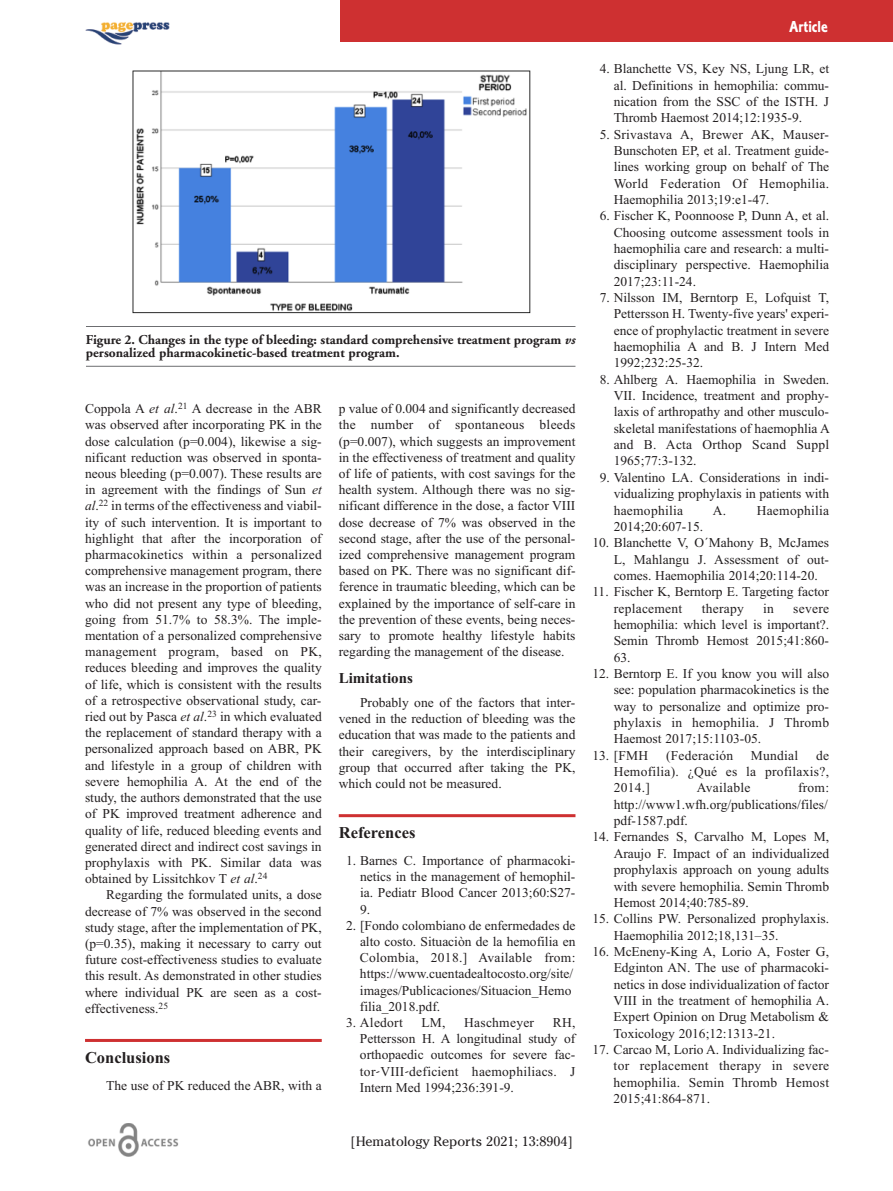
<style>
.page{position:relative;width:893px;height:1191px;background:#fff}
.page>*{position:absolute;margin:0;border:0;box-sizing:border-box;transform-origin:0 0}
.t1{font:700 16.5px "Times New Roman";color:#231f20}
.t2{font:16.5px "Corinthian Bold Condensed Plain";color:#fff}
.t3{font:700 15px "Times New Roman";color:#231f20}
.t4{font:13.5px/16.2px "Times New Roman";color:#231f20;text-align:justify}
.t5{font:700 13.5px/13.5px "Adobe Garamond";color:#231f20}
.t6{font:13.5px "Times New Roman";letter-spacing:.02em;color:#231f20}
.t7{font:13.5px "Cheltenham";color:#231f20}
.s1{font-style:italic}
.s2{font-family:"Trattatello"}
</style>
<div class="page">
<hr style="left:85px;top:1039px;width:237px;height:3px;background:#ce3031">
<hr style="left:339px;top:814px;width:236px;height:3px;background:#ce3031">
<div style="left:340px;top:0;width:553px;height:42px;background:#ce3031"></div>
<img style="left:88px;top:1123px;width:91px;height:34px">
<img style="left:86px;top:22px;width:84px;height:23px">
<hr style="left:86px;top:326px;width:489px;height:1px;background:#6c6d70">
<hr style="left:86px;top:366px;width:489px;height:1px;background:#6c6d70">
<img style="left:132px;top:70px;width:399px;height:244px">
<p class="t5" style="left:86px;top:334px;width:491px">Figure 2. Changes in the type of bleeding: standard comprehensive treatment program <span class="s1">vs </span>personalized pharmacokinetic-based treatment program.</p>
<p class="t4" style="left:85px;top:400px;width:238px">Coppola A <span class="s1">et al</span>.<sup>21</sup> A decrease in the ABR was observed after incorporating PK in the dose calculation (p=0.004), likewise a sig&shy;nificant reduction was observed in sponta&shy;neous bleeding (p=0.007). These results are in agreement with the findings of Sun <span class="s1">et al</span>.<sup>22</sup> in terms of the effectiveness and viabil&shy;ity of such intervention. It is important to highlight that after the incorporation of pharmacokinetics within a personalized comprehensive management program, there was an increase in the proportion of patients who did not present any type of bleeding, going from 51.7% to 58.3%. The imple&shy;mentation of a personalized comprehensive management program, based on PK, reduces bleeding and improves the quality of life, which is consistent with the results of a retrospective observational study, car&shy;ried out by Pasca <span class="s1">et al</span>.<sup>23</sup> in which evaluated the replacement of standard therapy with a personalized approach based on ABR, PK and lifestyle in a group of children with severe hemophilia A. At the end of the study, the authors demonstrated that the use of PK improved treatment adherence and quality of life, reduced bleeding events and generated direct and indirect cost savings in prophylaxis with PK. Similar data was obtained by Lissitchkov T <span class="s1">et al</span>.<sup>24</sup></p>
<p class="t4" style="left:85px;top:886px;width:238px;text-indent:21px">Regarding the formulated units, a dose decrease of 7% was observed in the second study stage, after the implementation of PK, (p=0.35), making it necessary to carry out future cost-effectiveness studies to evaluate this result. As demonstrated in other studies where individual PK are seen as a cost&shy;effectiveness.<sup>25</sup></p>
<p class="t1" style="left:85px;top:1047px;width:87px">Conclusions</p>
<p class="t4" style="left:106px;top:1077px;width:217px">The use of PK reduced the ABR, with a</p>
<p class="t4" style="left:339px;top:400px;width:238px">p value of 0.004 and significantly decreased the number of spontaneous bleeds (p=0.007), which suggests an improvement in the effectiveness of treatment and quality of life of patients, with cost savings for the health system. Although there was no sig&shy;nificant difference in the dose, a factor VIII dose decrease of 7% was observed in the second stage, after the use of the personal&shy;ized comprehensive management program based on PK. There was no significant dif&shy;ference in traumatic bleeding, which can be explained by the importance of self-care in the prevention of these events, being neces&shy;sary to promote healthy lifestyle habits regarding the management of the disease.</p>
<p class="t3" style="left:339px;top:669px;width:76px">Limitations</p>
<p class="t4" style="left:339px;top:694px;width:238px;text-indent:21px">Probably one of the factors that inter&shy;vened in the reduction of bleeding was the education that was made to the patients and their caregivers, by the interdisciplinary group that occurred after taking the PK, which could not be measured.</p>
<p class="t1" style="left:339px;top:823px;width:78px">References</p>
<p class="t4" style="left:360px;top:852px;width:217px;text-indent:-14px">1. Barnes C. Importance of pharmacoki&shy;netics in the management of hemophil&shy;ia. Pediatr Blood Cancer 2013;60:S27- 9.</p>
<p class="t4" style="left:360px;top:917px;width:217px;text-align:left;text-indent:-14px">2. [Fondo colombiano de enfermedades de alto costo. Situaciòn de la hemofilia en Colombia, 2018.] Available from: https://www.cuentadealtocosto.org/site/ images/Publicaciones/Situacion_Hemo filia_2018.pdf.</p>
<p class="t6" style="left:346px;top:1014px;width:58px">3. Aledort</p>
<p class="t4" style="left:421px;top:1014px;width:26px">LM,</p>
<p class="t6" style="left:464px;top:1014px;width:71px">Haschmeyer</p>
<p class="t4" style="left:360px;top:1014px;width:217px;text-indent:193px">RH, Pettersson H. A longitudinal study of orthopaedic outcomes for severe fac&shy;tor<span class="s2">-</span>VIII<span class="s2">-</span>deficient haemophiliacs. J Intern Med 1994;236:391-9.</p>
<p class="t7" style="left:351px;top:1133px;width:224px">[Hematology Reports 2021; 13:8904]</p>
<p class="t2" style="left:789px;top:21px;width:40px">Article</p>
<p class="t4" style="left:614px;top:60px;width:217px;text-indent:-14px">4. Blanchette VS, Key NS, Ljung LR, et al. Definitions in hemophilia: commu&shy;nication from the SSC of the ISTH. J Thromb Haemost 2014;12:1935-9.</p>
<p class="t4" style="left:614px;top:126px;width:217px;text-indent:-14px">5. Srivastava A, Brewer AK, Mauser-Bunschoten EP, et al. Treatment guide&shy;lines working group on behalf of The World Federation Of Hemophilia.<br>Haemophilia 2013;19:e1-47.</p>
<p class="t4" style="left:614px;top:207px;width:217px;text-indent:-14px">6. Fischer K, Poonnoose P, Dunn A, et al.<br>Choosing outcome assessment tools in haemophilia care and research: a multi&shy;disciplinary perspective. Haemophilia 2017;23:11-24.</p>
<p class="t4" style="left:614px;top:289px;width:217px;text-indent:-14px">7. Nilsson IM, Berntorp E, Lofquist T, Pettersson H. Twenty-five years' experi&shy;ence of prophylactic treatment in severe haemophilia A and B. J Intern Med 1992;232:25-32.</p>
<p class="t4" style="left:614px;top:371px;width:218px;text-indent:-14px">8. Ahlberg A. Haemophilia in Sweden.<br>VII. Incidence, treatment and prophy&shy;laxis of arthropathy and other musculo&shy;skeletal manifestations of haemophlia A and B. Acta Orthop Scand Suppl 1965;77:3-132.</p>
<p class="t4" style="left:614px;top:469px;width:217px;text-indent:-14px">9. Valentino LA. Considerations in indi&shy;vidualizing prophylaxis in patients with haemophilia</p>
<p class="t6" style="left:713px;top:502px;width:118px">A. Haemophilia</p>
<p class="t4" style="left:614px;top:518px;width:91px">2014;20:607-15.</p>
<p class="t4" style="left:614px;top:534px;width:217px;text-indent:-21px">10. Blanchette V, O´Mahony B, McJames L, Mahlangu J. Assessment of out&shy;comes. Haemophilia 2014;20:114-20.</p>
<p class="t4" style="left:614px;top:583px;width:217px;text-indent:-21px">11. Fischer K, Berntorp E. Targeting factor replacement</p>
<p class="t6" style="left:702px;top:600px;width:44px">therapy</p>
<p class="t4" style="left:763px;top:600px;width:12px">in</p>
<p class="t4" style="left:614px;top:600px;width:217px;text-indent:180px">severe hemophilia: which level is important?.<br>Semin Thromb Hemost 2015;41:860- 63.</p>
<p class="t4" style="left:614px;top:665px;width:217px;text-indent:-21px">12. Berntorp E. If you know you will also see: population pharmacokinetics is the way to personalize and optimize pro&shy;phylaxis in hemophilia. J Thromb Haemost 2017;15:1103-05.</p>
<p class="t4" style="left:592px;top:747px;width:57px">13. [FMH</p>
<p class="t6" style="left:666px;top:747px;width:69px">(Federación</p>
<p class="t6" style="left:751px;top:747px;width:49px">Mundial</p>
<p class="t4" style="left:614px;top:747px;width:217px;text-indent:202px">de Hemofilia). ¿Qué es la profilaxis?, 2014.]</p>
<p class="t6" style="left:697px;top:780px;width:55px">Available</p>
<p class="t4" style="left:614px;top:779px;width:217px;text-indent:184px">from: http://www1.wfh.org/publications/files/ pdf-1587.pdf.</p>
<p class="t4" style="left:614px;top:828px;width:217px;text-indent:-21px">14. Fernandes S, Carvalho M, Lopes M, Araujo F. Impact of an individualized prophylaxis approach on young adults with severe hemophilia. Semin Thromb Hemost 2014;40:785-89.</p>
<p class="t4" style="left:614px;top:910px;width:217px;text-indent:-21px">15. Collins PW. Personalized prophylaxis.<br>Haemophilia 2012;18,131–35.</p>
<p class="t4" style="left:614px;top:943px;width:217px;text-indent:-21px">16. McEneny-King A, Lorio A, Foster G, Edginton AN. The use of pharmacoki&shy;netics in dose individualization of factor VIII in the treatment of hemophilia A.<br>Expert Opinion on Drug Metabolism &amp; Toxicology 2016;12:1313-21.</p>
<p class="t4" style="left:614px;top:1041px;width:217px;text-indent:-21px">17. Carcao M, Lorio A. Individualizing fac&shy;tor replacement therapy in severe hemophilia. Semin Thromb Hemost 2015;41:864-871.</p>
</div>
